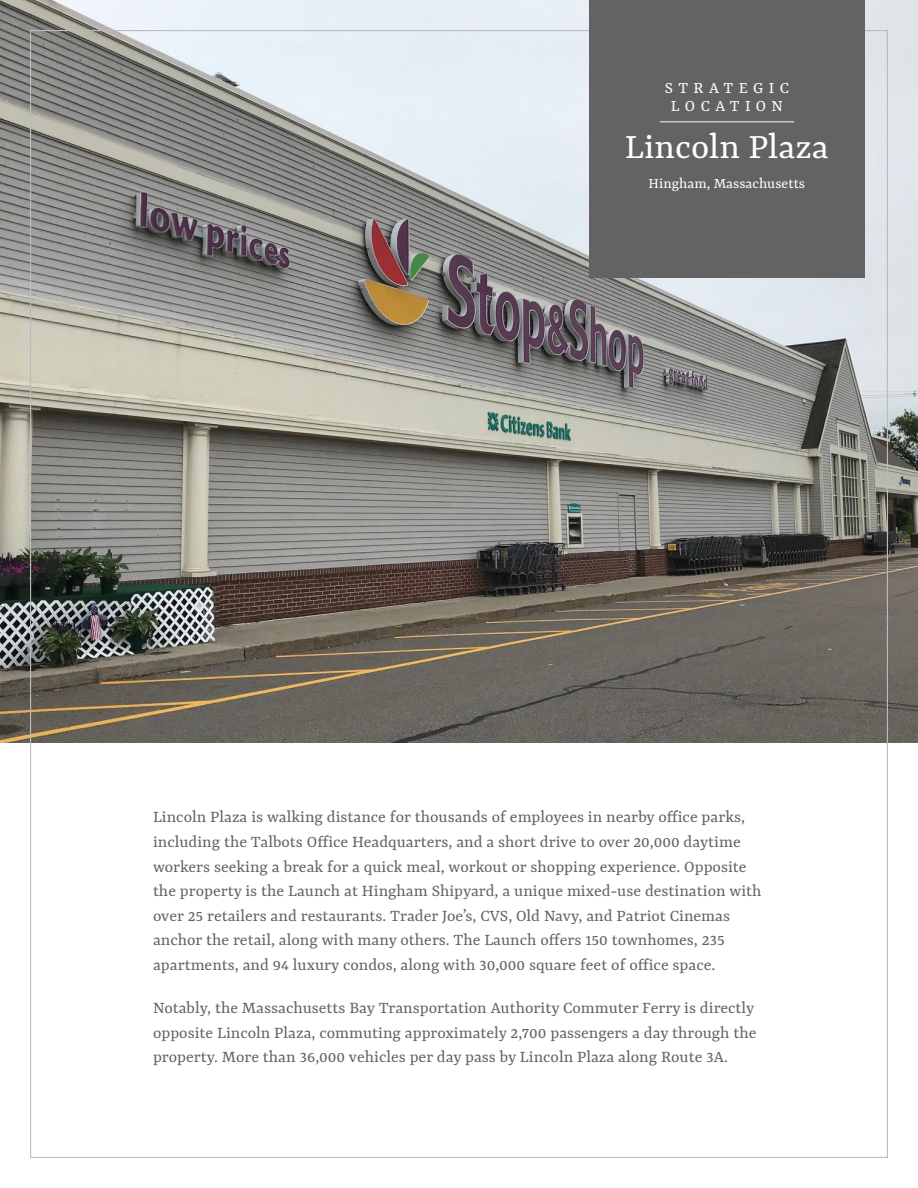
<style>
.page{position:relative;width:918px;height:1188px;background:#fff}
.page>*{position:absolute;margin:0;border:0;box-sizing:border-box;transform-origin:0 0}
.t1{font:38.85px "Rasa";color:#fff}
.t2{font:18px/24.6px "Rasa";color:#636366}
.t3{font:17.7px/18.1px "Rasa";letter-spacing:.305em;color:#fff;text-align:center}
.t4{font:15.9px "Rasa";color:#fff}
</style>
<div class="page">
<img style="left:0;top:0;width:918px;height:742px">
<div style="left:590px;top:0;width:276px;height:278px;background:#636366"></div>
<hr style="left:660px;top:122px;width:134px;height:1px;background:#fff">
<p class="t3" style="left:665px;top:80px;width:126px">STRATEGIC<br>LOCATION</p>
<p class="t1" style="left:625px;top:124px;width:206px">Lincoln Plaza</p>
<p class="t4" style="left:649px;top:174px;width:158px">Hingham, Massachusetts</p>
<p class="t2" style="left:153px;top:806px;width:610px">Lincoln Plaza is walking distance for thousands of employees in nearby office parks, including the Talbots Office Headquarters, and a short drive to over 20,000 daytime workers seeking a break for a quick meal, workout or shopping experience. Opposite the property is the Launch at Hingham Shipyard, a unique mixed-use destination with over 25 retailers and restaurants. Trader Joe’s, CVS, Old Navy, and Patriot Cinemas anchor the retail, along with many others. The Launch offers 150 townhomes, 235 apartments, and 94 luxury condos, along with 30,000 square feet of office space.</p>
<p class="t2" style="left:153px;top:997px;width:605px">Notably, the Massachusetts Bay Transportation Authority Commuter Ferry is directly opposite Lincoln Plaza, commuting approximately 2,700 passengers a day through the property. More than 36,000 vehicles per day pass by Lincoln Plaza along Route 3A.</p>
</div>
